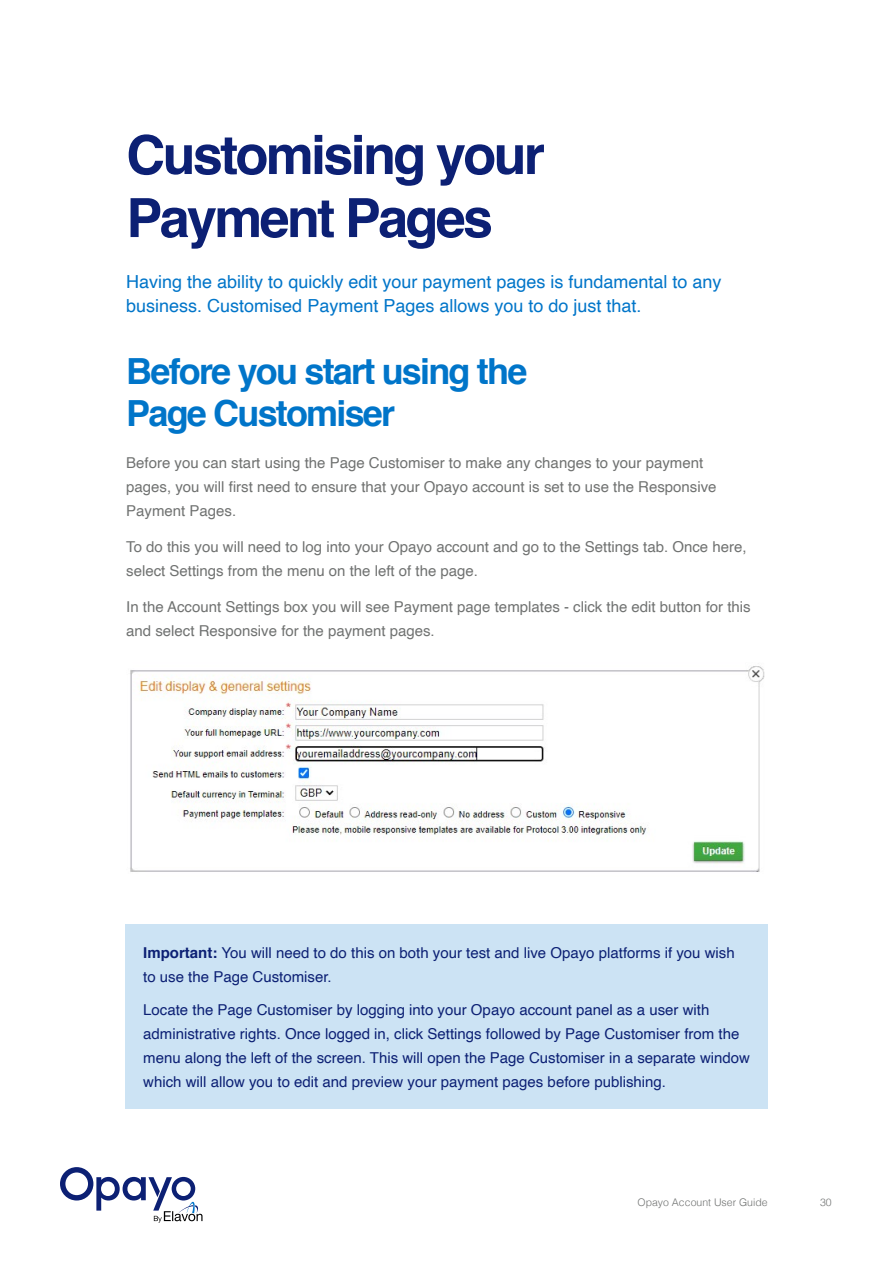
<style>
.page{position:relative;width:893px;height:1263px;background:#fff}
.page>*{position:absolute;margin:0;border:0;box-sizing:border-box;transform-origin:0 0}
.t1{font:700 54px/63px "Helvetica";letter-spacing:-.05em;color:#0c2074}
.t2{font:700 36px/42px "Helvetica";letter-spacing:-.05em;color:#0075c9}
.t3{font:18px/24px "Helvetica";color:#0075c9}
.t4{font:15px/24px "Helvetica";color:#707271}
.t5{font:15px/24px "Helvetica";color:#0c2074}
.t6{font:300 10.5px "Helvetica";color:#707271}
.s1{font-weight:700}
</style>
<div class="page">
<svg style="left:60px;top:1167px;width:143px;height:55px"></svg>
<img style="left:130px;top:666px;width:635px;height:206px">
<div style="left:125px;top:924px;width:643px;height:184px;background:#cce3f4"></div>
<h1 class="t1" style="left:126px;top:124px;width:420px">Customising your<br>Payment Pages</h1>
<p class="t3" style="left:126px;top:270px;width:597px">Having the ability to quickly edit your payment pages is fundamental to any business. Customised Payment Pages allows you to do just that.</p>
<h2 class="t2" style="left:126px;top:351px;width:403px">Before you start using the<br>Page Customiser</h2>
<p class="t4" style="left:126px;top:451px;width:592px">Before you can start using the Page Customiser to make any changes to your payment pages, you will first need to ensure that your Opayo account is set to use the Responsive<br>Payment Pages.</p>
<p class="t4" style="left:126px;top:535px;width:622px">To do this you will need to log into your Opayo account and go to the Settings tab. Once here, select Settings from the menu on the left of the page.</p>
<p class="t4" style="left:126px;top:595px;width:626px">In the Account Settings box you will see Payment page templates - click the edit button for this and select Responsive for the payment pages.</p>
<p class="t5" style="left:143px;top:941px;width:593px"><span class="s1">Important:</span> You will need to do this on both your test and live Opayo platforms if you wish to use the Page Customiser.</p>
<p class="t5" style="left:143px;top:998px;width:608px">Locate the Page Customiser by logging into your Opayo account panel as a user with administrative rights. Once logged in, click Settings followed by Page Customiser from the menu along the left of the screen. This will open the Page Customiser in a separate window which will allow you to edit and preview your payment pages before publishing.</p>
<p class="t6" style="left:637px;top:1193px;width:132px">Opayo Account User Guide</p>
<p class="t6" style="left:820px;top:1193px;width:13px">30</p>
</div>
